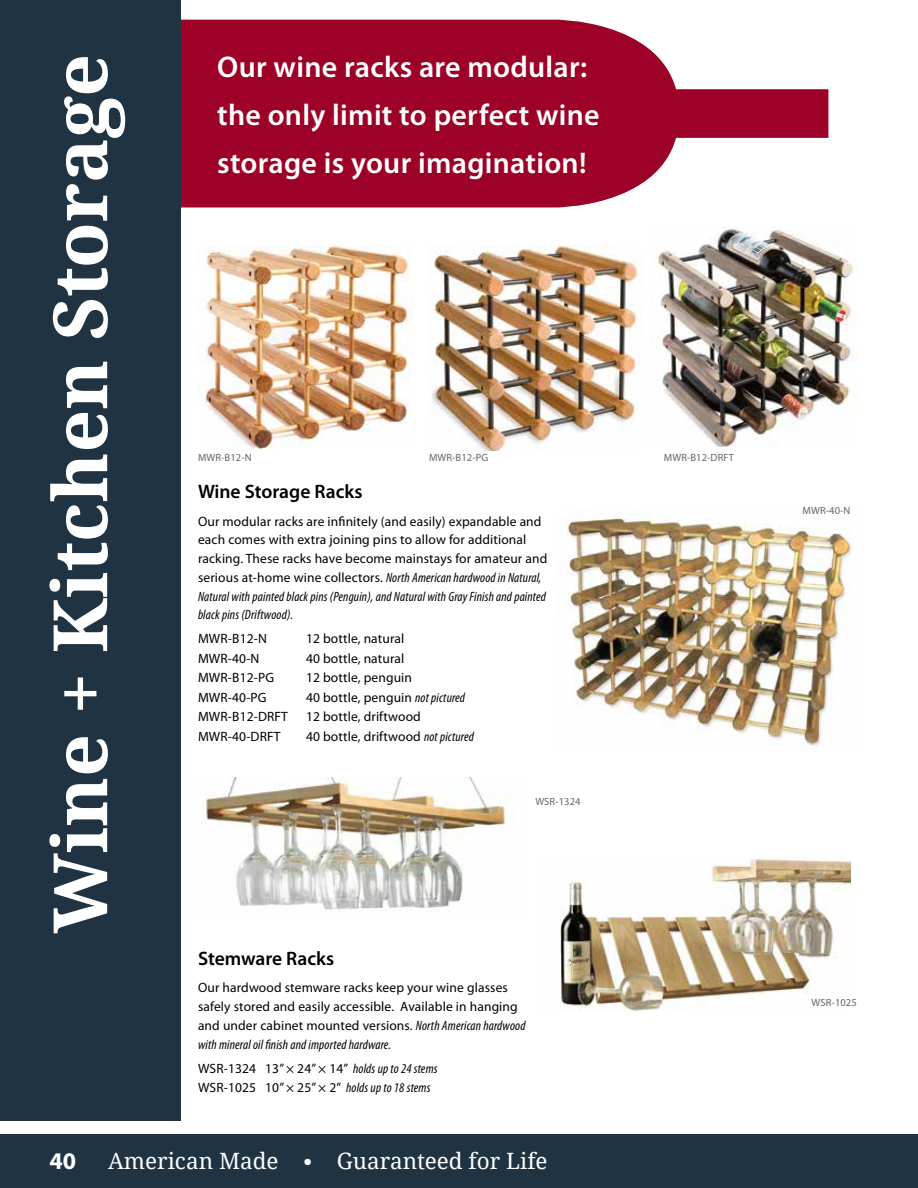
<style>
.page{position:relative;width:918px;height:1188px;background:#fff}
.page>*{position:absolute;margin:0;border:0;box-sizing:border-box;transform-origin:0 0}
.t1{font:700 75px "Droid Serif";color:#fff}
.t2{font:600 30px/48px "Myriad Pro";letter-spacing:.01em;color:#fff}
.t3{font:700 24px "Myriad Pro";color:#fff}
.t4{font:22.5px "Droid Serif";color:#fff}
.t5{font:600 19.5px "Myriad Pro";color:#000}
.t6{font:13.5px/18.8px "Myriad Pro";letter-spacing:.01em;color:#000}
.t7{font:10.5px "Myriad Pro";letter-spacing:.01em;color:#6a6460}
.s1{font-style:italic;font-stretch:condensed}
.s2{font-family:"Calibri";font-weight:300}
</style>
<div class="page">
<div style="left:0;top:1134px;width:918px;height:54px;background:#1f3342"></div>
<img style="left:566px;top:516px;width:286px;height:231px">
<img style="left:658px;top:226px;width:199px;height:220px">
<img style="left:198px;top:244px;width:214px;height:205px">
<img style="left:431px;top:244px;width:211px;height:207px">
<svg style="left:180px;top:20px;width:648px;height:187px;fill:#9d0128"></svg>
<div style="left:0;top:0;width:180px;height:1120px;background:#1f3342"></div>
<img style="left:204px;top:777px;width:305px;height:135px">
<img style="left:560px;top:858px;width:291px;height:154px">
<h1 class="t1" style="left:34px;top:933px;width:881px;rotate:-90deg">Wine + Kitchen Storage</h1>
<h2 class="t2" style="left:217px;top:42px;width:384px">Our wine racks are modular: the only limit to perfect wine storage is your imagination!</h2>
<p class="t7" style="left:198px;top:451px;width:55px">MWR-B12-N</p>
<p class="t7" style="left:429px;top:451px;width:61px">MWR-B12-PG</p>
<p class="t7" style="left:664px;top:451px;width:72px">MWR-B12-DRFT</p>
<h3 class="t5" style="left:198px;top:479px;width:166px">Wine Storage Racks</h3>
<p class="t6" style="left:198px;top:511px;width:351px">Our modular racks are infinitely (and easily) expandable and each comes with extra joining pins to allow for additional racking. These racks have become mainstays for amateur and serious at-home wine collectors. <span class="s1">North American hardwood in Natural, Natural with painted black pins (Penguin), and Natural with Gray Finish and painted black pins (Driftwood).</span></p>
<p class="t6" style="left:198px;top:629px;width:70px">MWR-B12-N</p>
<p class="t6" style="left:306px;top:629px;width:100px">12 bottle, natural</p>
<p class="t6" style="left:198px;top:649px;width:63px">MWR-40-N</p>
<p class="t6" style="left:306px;top:649px;width:100px">40 bottle, natural</p>
<p class="t6" style="left:198px;top:668px;width:78px">MWR-B12-PG</p>
<p class="t6" style="left:306px;top:668px;width:108px">12 bottle, penguin</p>
<p class="t6" style="left:198px;top:688px;width:70px">MWR-40-PG</p>
<p class="t6" style="left:306px;top:688px;width:161px">40 bottle, penguin <span class="s1">not pictured</span></p>
<p class="t6" style="left:198px;top:707px;width:92px">MWR-B12-DRFT</p>
<p class="t6" style="left:306px;top:707px;width:116px">12 bottle, driftwood</p>
<p class="t6" style="left:198px;top:727px;width:84px">MWR-40-DRFT</p>
<p class="t6" style="left:306px;top:727px;width:170px">40 bottle, driftwood <span class="s1">not pictured</span></p>
<p class="t7" style="left:535px;top:795px;width:47px">WSR-1324</p>
<h3 class="t5" style="left:198px;top:946px;width:138px">Stemware Racks</h3>
<p class="t6" style="left:198px;top:978px;width:329px">Our hardwood stemware racks keep your wine glasses safely stored and easily accessible. Available in hanging and under cabinet mounted versions. <span class="s1">North American hardwood with mineral oil finish and imported hardware.</span></p>
<p class="t6" style="left:198px;top:1058px;width:241px;line-height:19.5px">WSR-1324 13” × 24” × 14” <span class="s1">holds up to 24 stems<br></span>WSR-1025 10” × 25” × 2” <span class="s1">holds up to 18 stems</span></p>
<h3 class="t3" style="left:50px;top:1145px;width:28px">40</h3>
<h3 class="t4" style="left:108px;top:1146px;width:441px">American Made <span class="s2">•</span> Guaranteed for Life</h3>
<p class="t7" style="left:803px;top:504px;width:49px">MWR-40-N</p>
<p class="t7" style="left:812px;top:996px;width:47px">WSR-1025</p>
</div>
